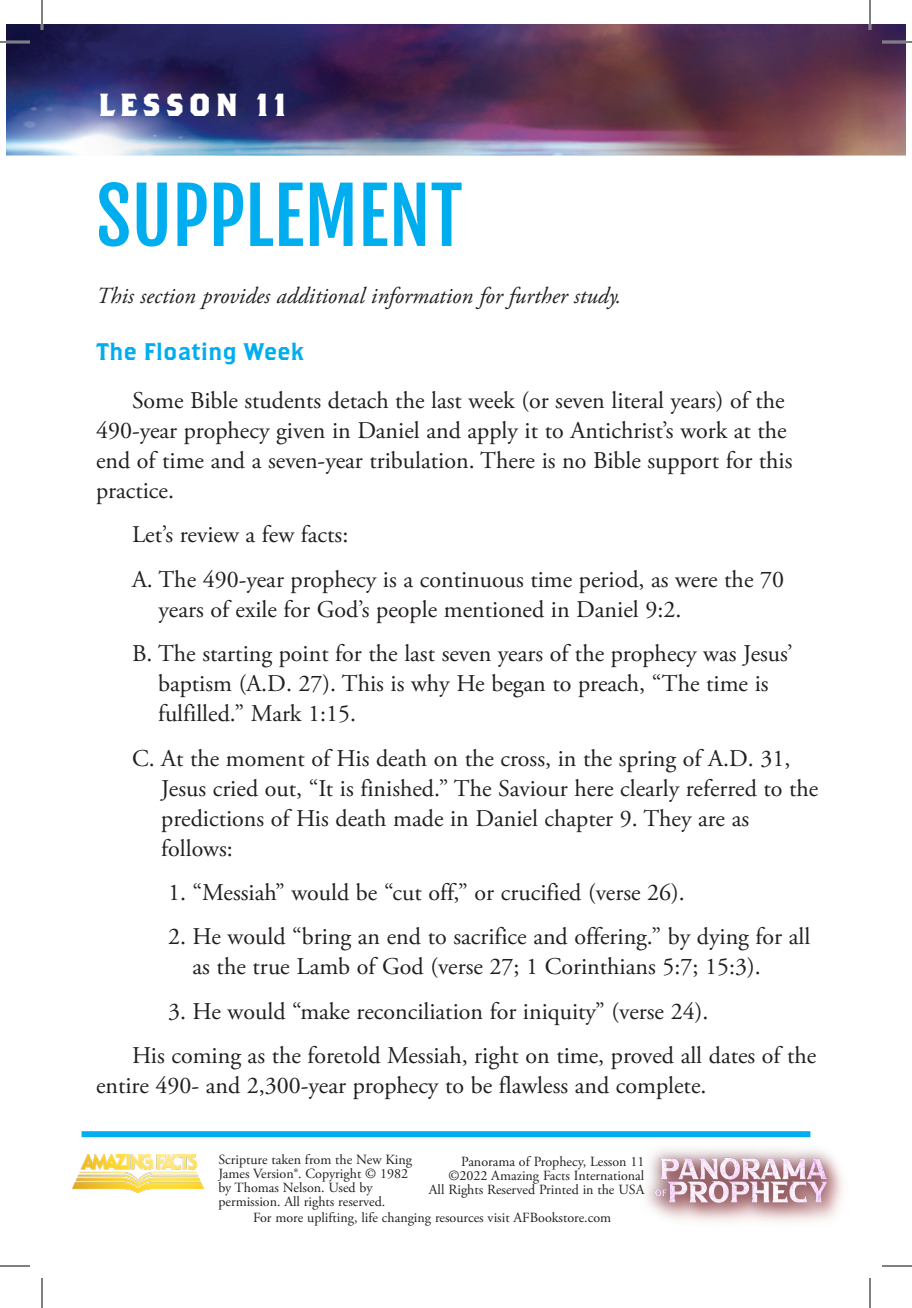
<style>
.page{position:relative;width:912px;height:1308px;background:#fff}
.page>*{position:absolute;margin:0;border:0;box-sizing:border-box;transform-origin:0 0}
.Subhead{font:76px "Fjalla One";color:#00aeef}
.t1{font:700 31.8px "Brothers OT";letter-spacing:.15em;color:#fff}
.Bible{font:24px/30px "Adobe Garamond Pro";color:#231f20}
.QUESTION{font:24px "Brothers OT";color:#00aeef}
.Subhead-2{font:italic 23px "Adobe Garamond Pro";color:#231f20}
.text{font:14px/14px "Adobe Garamond Pro";color:#231f20}
</style>
<div class="page">
<img style="left:6px;top:24px;width:900px;height:131px">
<div style="left:82px;top:1131px;width:728px;height:6px;background:#00aeef"></div>
<img style="left:73px;top:1154px;width:131px;height:39px">
<img style="left:634px;top:1137px;width:209px;height:85px">
<hr style="left:0;top:41px;width:30px;height:2px;background:#fff">
<hr style="left:882px;top:41px;width:30px;height:2px;background:#fff">
<hr style="left:41px;top:0;width:2px;height:30px;background:#fff">
<hr style="left:869px;top:0;width:2px;height:30px;background:#fff">
<hr style="left:0;top:42px;width:30px;height:1px;background:#000">
<hr style="left:882px;top:42px;width:30px;height:1px;background:#000">
<hr style="left:0;top:1266px;width:30px;height:1px;background:#000">
<hr style="left:882px;top:1266px;width:30px;height:1px;background:#000">
<hr style="left:42px;top:0;width:1px;height:30px;background:#000">
<hr style="left:42px;top:1278px;width:1px;height:30px;background:#000">
<hr style="left:870px;top:0;width:1px;height:30px;background:#000">
<hr style="left:870px;top:1278px;width:1px;height:30px;background:#000">
<p class="t1" style="left:98px;top:91px;width:190px">LESSON 11</p>
<p class="Subhead" style="left:96px;top:169px;width:368px">SUPPLEMENT</p>
<p class="Subhead-2" style="left:96px;top:282px;width:527px">This section provides additional information for further study.</p>
<p class="QUESTION" style="left:96px;top:341px;width:210px">The Floating Week</p>
<p class="Bible" style="left:96px;top:386px;width:698px;text-indent:36px">Some Bible students detach the last week (or seven literal years) of the 490-year prophecy given in Daniel and apply it to Antichrist’s work at the end of time and a seven-year tribulation. There is no Bible support for this practice.</p>
<p class="Bible" style="left:132px;top:521px;width:218px">Let’s review a few facts:</p>
<p class="Bible" style="left:158px;top:565px;width:627px;text-indent:-26px">A. The 490-year prophecy is a continuous time period, as were the 70 years of exile for God’s people mentioned in Daniel 9:2.</p>
<p class="Bible" style="left:158px;top:639px;width:636px;text-indent:-26px">B. The starting point for the last seven years of the prophecy was Jesus’ baptism (A.D. 27). This is why He began to preach, “The time is fulfilled.” Mark 1:15.</p>
<p class="Bible" style="left:161px;top:744px;width:659px;text-indent:-29px">C. At the moment of His death on the cross, in the spring of A.D. 31, Jesus cried out, “It is finished.” The Saviour here clearly referred to the predictions of His death made in Daniel chapter 9. They are as follows:</p>
<p class="Bible" style="left:168px;top:878px;width:518px">1. “Messiah” would be “cut off,” or crucified (verse 26).</p>
<p class="Bible" style="left:193px;top:923px;width:619px;text-indent:-25px">2. He would “bring an end to sacrifice and offering.” by dying for all as the true Lamb of God (verse 27; 1 Corinthians 5:7; 15:3).</p>
<p class="Bible" style="left:168px;top:997px;width:542px">3. He would “make reconciliation for iniquity” (verse 24).</p>
<p class="Bible" style="left:96px;top:1041px;width:722px;text-indent:36px">His coming as the foretold Messiah, right on time, proved all dates of the entire 490- and 2,300-year prophecy to be flawless and complete.</p>
<p class="text" style="left:218px;top:1153px;width:195px">Scripture taken from the New King<br>James Version®. Copyright © 1982 by Thomas Nelson. Used by permission. All rights reserved.</p>
<p class="text" style="left:461px;top:1155px;width:185px">Panorama of Prophecy, Lesson 11</p>
<p class="text" style="left:448px;top:1169px;width:197px">©2022 Amazing Facts International</p>
<p class="text" style="left:429px;top:1183px;width:217px">All Rights Reserved Printed in the USA</p>
<p class="text" style="left:253px;top:1211px;width:360px">For more uplifting, life changing resources visit AFBookstore.com</p>
</div>
